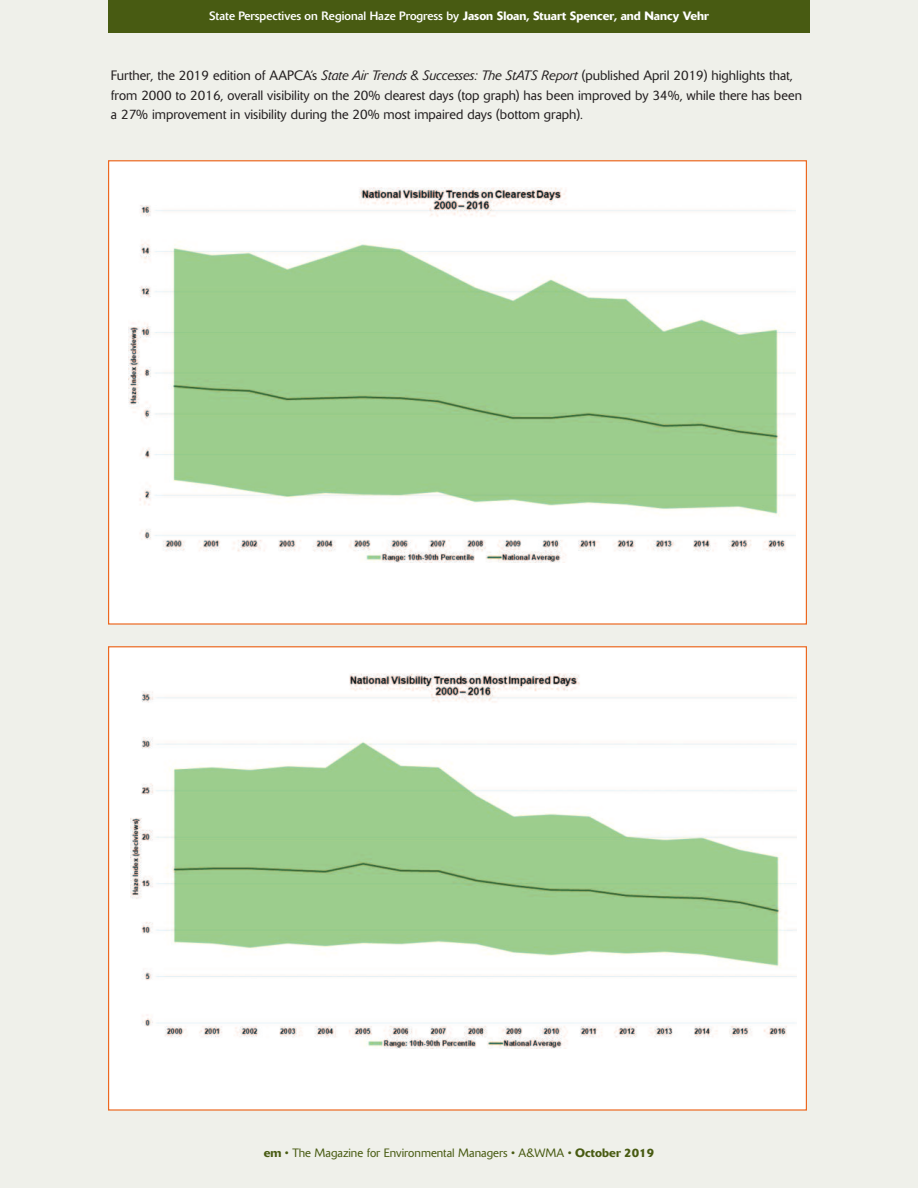
<style>
.page{position:relative;width:918px;height:1188px;background:#eff0ea}
.page>*{position:absolute;margin:0;border:0;box-sizing:border-box;transform-origin:0 0}
.t1{font:300 13.5px/19.5px "Delta BQ";color:#231f20}
.t2{font:12px "Delta BQ";color:#fff}
.t3{font:300 12px "Delta BQ";color:#485b12}
.s1{font-weight:500}
.s2{font-style:italic}
</style>
<div class="page">
<div style="left:108px;top:0;width:702px;height:32px;background:#485b12"></div>
<div style="left:109px;top:161px;width:697px;height:462px;background:#fff"></div>
<img style="left:129px;top:188px;width:666px;height:374px">
<div style="left:109px;top:647px;width:697px;height:462px;background:#fff"></div>
<img style="left:130px;top:674px;width:667px;height:374px">
<p class="t2" style="left:209px;top:11px;width:501px">State Perspectives on Regional Haze Progress by <span class="s1">Jason Sloan, Stuart Spencer, and Nancy Vehr</span></p>
<p class="t1" style="left:111px;top:67px;width:693px">Further, the 2019 edition of AAPCA’s <span class="s2">State Air Trends &amp; Successes: The StATS Report</span> (published April 2019) highlights that, from 2000 to 2016, overall visibility on the 20% clearest days (top graph) has been improved by 34%, while there has been a 27% improvement in visibility during the 20% most impaired days (bottom graph).</p>
<p class="t3" style="left:264px;top:1148px;width:392px"><span class="s1">em</span> • The Magazine for Environmental Managers • A&amp;WMA • <span class="s1">October 2019</span></p>
</div>
